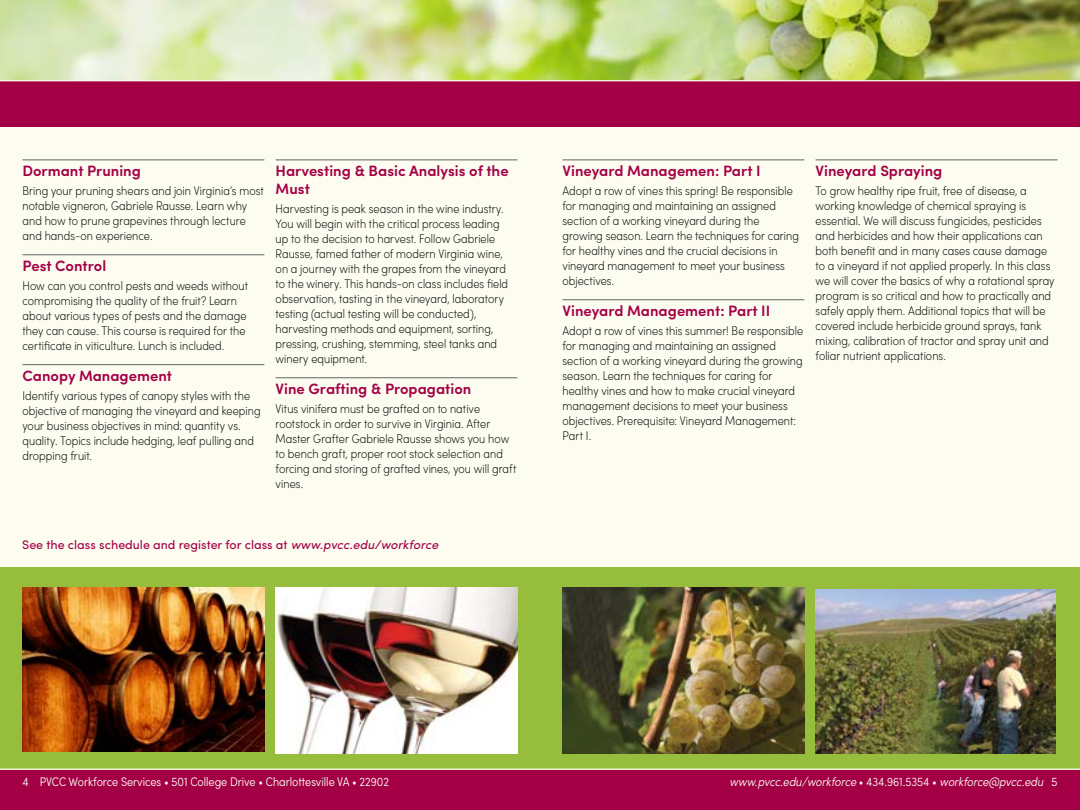
<style>
.page{position:relative;width:1080px;height:810px;background:#fff}
.page>*{position:absolute;margin:0;border:0;box-sizing:border-box;transform-origin:0 0}
.t1{font:600 15px/18px "Sofia Pro";color:#a30046}
.t2{font:200 condensed 12.5px/15px "Sofia Pro";letter-spacing:.005em;color:#000}
.t3{font:300 condensed 12.5px "Sofia Pro";color:#fcfcf0}
.t4{font:12.5px "Sofia Pro";color:#a30046}
.t5{font:italic 300 condensed 12.5px "Sofia Pro";letter-spacing:-.005em;color:#fcfcf0}
.s1{font-style:italic}
.s2{font-style:normal}
</style>
<div class="page">
<div style="left:0;top:770px;width:1080px;height:40px;background:#a30046"></div>
<div style="left:0;top:567px;width:1080px;height:203px;background:#97bd3d"></div>
<div style="left:0;top:80px;width:1080px;height:47px;background:#a30046"></div>
<img style="left:0;top:0;width:1080px;height:80px">
<div style="left:0;top:127px;width:1080px;height:439px;background:#fcfcf0"></div>
<img style="left:562px;top:588px;width:242px;height:166px">
<img style="left:816px;top:590px;width:240px;height:164px">
<img style="left:276px;top:588px;width:242px;height:166px">
<img style="left:22px;top:587px;width:243px;height:165px">
<hr style="left:0;top:80px;width:1080px;height:1px;background:#fcfcf0">
<hr style="left:0;top:769px;width:1080px;height:1px;background:#fcfcf0">
<hr style="left:22px;top:160px;width:242px;height:1px;background:#636466">
<hr style="left:22px;top:254px;width:242px;height:1px;background:#636466">
<hr style="left:22px;top:364px;width:242px;height:1px;background:#636466">
<hr style="left:276px;top:160px;width:242px;height:1px;background:#636466">
<hr style="left:276px;top:377px;width:242px;height:1px;background:#636466">
<hr style="left:562px;top:160px;width:242px;height:1px;background:#636466">
<hr style="left:562px;top:299px;width:242px;height:1px;background:#636466">
<hr style="left:816px;top:160px;width:242px;height:1px;background:#636466">
<p class="t1" style="left:22px;top:161px;width:120px">Dormant Pruning</p>
<p class="t2" style="left:22px;top:183px;width:243px">Bring your pruning shears and join Virginia’s most notable vigneron, Gabriele Rausse. Learn why and how to prune grapevines through lecture and hands-on experience.</p>
<p class="t1" style="left:22px;top:256px;width:85px">Pest Control</p>
<p class="t2" style="left:22px;top:278px;width:227px">How can you control pests and weeds without compromising the quality of the fruit? Learn about various types of pests and the damage they can cause. This course is required for the certificate in viticulture. Lunch is included.</p>
<p class="t1" style="left:22px;top:366px;width:151px">Canopy Management</p>
<p class="t2" style="left:22px;top:388px;width:240px">Identify various types of canopy styles with the objective of managing the vineyard and keeping your business objectives in mind: quantity vs. quality. Topics include hedging, leaf pulling and dropping fruit.</p>
<p class="t1" style="left:276px;top:161px;width:235px">Harvesting &amp; Basic Analysis of the<br>Must</p>
<p class="t2" style="left:276px;top:201px;width:234px">Harvesting is peak season in the wine industry.<br>You will begin with the critical process leading up to the decision to harvest. Follow Gabriele Rausse, famed father of modern Virginia wine, on a journey with the grapes from the vineyard to the winery. This hands-on class includes field observation, tasting in the vineyard, laboratory testing (actual testing will be conducted), harvesting methods and equipment, sorting, pressing, crushing, stemming, steel tanks and winery equipment.</p>
<p class="t1" style="left:276px;top:379px;width:197px">Vine Grafting &amp; Propagation</p>
<p class="t2" style="left:276px;top:401px;width:242px">Vitus vinifera must be grafted on to native rootstock in order to survive in Virginia. After Master Grafter Gabriele Rausse shows you how to bench graft, proper root stock selection and forcing and storing of grafted vines, you will graft vines.</p>
<p class="t4" style="left:22px;top:536px;width:418px">See the class schedule and register for class at <span class="s1">www.pvcc.edu/workforce</span></p>
<p class="t1" style="left:562px;top:161px;width:200px">Vineyard Managemen: Part I</p>
<p class="t2" style="left:562px;top:183px;width:238px">Adopt a row of vines this spring! Be responsible for managing and maintaining an assigned section of a working vineyard during the growing season. Learn the techniques for caring for healthy vines and the crucial decisions in vineyard management to meet your business objectives.</p>
<p class="t1" style="left:562px;top:301px;width:209px">Vineyard Management: Part II</p>
<p class="t2" style="left:562px;top:323px;width:242px">Adopt a row of vines this summer! Be responsible for managing and maintaining an assigned section of a working vineyard during the growing season. Learn the techniques for caring for healthy vines and how to make crucial vineyard management decisions to meet your business objectives. Prerequisite: Vineyard Management:<br>Part I.</p>
<p class="t1" style="left:816px;top:161px;width:128px">Vineyard Spraying</p>
<p class="t2" style="left:816px;top:183px;width:240px">To grow healthy ripe fruit, free of disease, a working knowledge of chemical spraying is essential. We will discuss fungicides, pesticides and herbicides and how their applications can both benefit and in many cases cause damage to a vineyard if not applied properly. In this class we will cover the basics of why a rotational spray program is so critical and how to practically and safely apply them. Additional topics that will be covered include herbicide ground sprays, tank mixing, calibration of tractor and spray unit and foliar nutrient applications.</p>
<p class="t3" style="left:22px;top:774px;width:368px">4 PVCC Workforce Services • 501 College Drive • Charlottesville VA • 22902</p>
<p class="t5" style="left:730px;top:774px;width:329px">www.pvcc.edu/workforce <span class="s2">• 434.961.5354 •</span> workforce@pvcc.edu <span class="s2">5</span></p>
</div>
